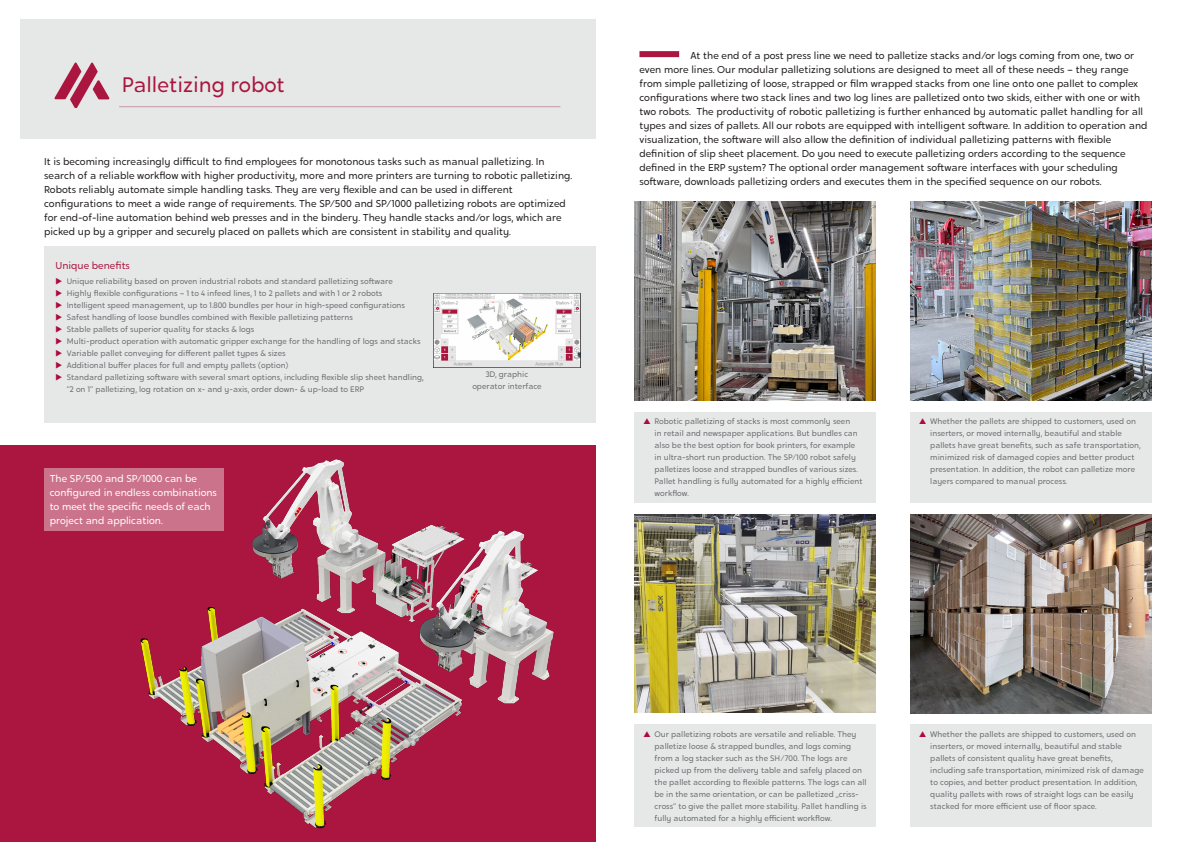
<style>
.page{position:relative;width:1191px;height:842px;background:#fff}
.page>*{position:absolute;margin:0;border:0;box-sizing:border-box;transform-origin:0 0}
.Überschrift_Produktbezeichnung{font:21px "Crossten";letter-spacing:-.005em;color:#aa163f}
.Aufzählung_1{font:10px/14px "Crossten";color:#231f20}
.Bildtext_weiss{font:10px/14px "Crossten";color:#fff}
.Überschrift_magenta{font:10px "Crossten";color:#aa163f}
.Bildtext_dunkelgrau{font:8px/12px "Crossten";color:#6c6d70}
</style>
<div class="page">
<div style="left:0;top:445px;width:595px;height:397px;background:#aa163f"></div>
<div style="left:44px;top:247px;width:551px;height:176px;background:#e5e8e7"></div>
<div style="left:44px;top:469px;width:179px;height:62px;background:#cc738c"></div>
<div style="left:910px;top:412px;width:241px;height:91px;background:#e5e8e7"></div>
<div style="left:639px;top:51px;width:40px;height:6px;background:#aa163f"></div>
<div style="left:635px;top:412px;width:240px;height:91px;background:#e5e8e7"></div>
<img style="left:910px;top:514px;width:241px;height:199px">
<div style="left:910px;top:725px;width:241px;height:102px;background:#e5e8e7"></div>
<div style="left:635px;top:725px;width:240px;height:102px;background:#e5e8e7"></div>
<div style="left:20px;top:20px;width:575px;height:119px;background:#e5e8e7"></div>
<hr style="left:119px;top:106px;width:441px;height:1px;background:#a11a46">
<svg style="left:54px;top:62px;width:55px;height:45px"></svg>
<img style="left:635px;top:514px;width:240px;height:199px">
<img style="left:910px;top:202px;width:241px;height:198px">
<img style="left:635px;top:202px;width:240px;height:198px">
<img style="left:132px;top:459px;width:422px;height:370px">
<img style="left:434px;top:293px;width:146px;height:75px">
<p class="Überschrift_Produktbezeichnung" style="left:122px;top:71px;width:164px">Palletizing robot</p>
<p class="Aufzählung_1" style="left:44px;top:155px;width:530px">It is becoming increasingly difficult to find employees for monotonous tasks such as manual palletizing. In search of a reliable workflow with higher productivity, more and more printers are turning to robotic palletizing.<br>Robots reliably automate simple handling tasks. They are very flexible and can be used in different configurations to meet a wide range of requirements. The SP/500 and SP/1000 palletizing robots are optimized for end-of-line automation behind web presses and in the bindery. They handle stacks and/or logs, which are picked up by a gripper and securely placed on pallets which are consistent in stability and quality.</p>
<p class="Überschrift_magenta" style="left:55px;top:259px;width:76px">Unique benefits</p>
<p class="Bildtext_dunkelgrau" style="left:67px;top:275px;width:327px">Unique reliability based on proven industrial robots and standard palletizing software</p>
<p class="Bildtext_dunkelgrau" style="left:67px;top:287px;width:317px">Highly flexible configurations – 1 to 4 infeed lines, 1 to 2 pallets and with 1 or 2 robots</p>
<p class="Bildtext_dunkelgrau" style="left:67px;top:299px;width:340px">Intelligent speed management, up to 1.800 bundles per hour in high-speed configurations</p>
<p class="Bildtext_dunkelgrau" style="left:67px;top:311px;width:288px">Safest handling of loose bundles combined with flexible palletizing patterns</p>
<p class="Bildtext_dunkelgrau" style="left:67px;top:323px;width:189px">Stable pallets of superior quality for stacks &amp; logs</p>
<p class="Bildtext_dunkelgrau" style="left:67px;top:335px;width:355px">Multi-product operation with automatic gripper exchange for the handling of logs and stacks</p>
<p class="Bildtext_dunkelgrau" style="left:67px;top:347px;width:220px">Variable pallet conveying for different pallet types &amp; sizes</p>
<p class="Bildtext_dunkelgrau" style="left:67px;top:359px;width:223px">Additional buffer places for full and empty pallets (option)</p>
<p class="Bildtext_dunkelgrau" style="left:67px;top:371px;width:358px">Standard palletizing software with several smart options, including flexible slip sheet handling, “2 on 1” palletizing, log rotation on x- and y-axis, order down- &amp; up-load to ERP</p>
<p class="Bildtext_dunkelgrau" style="left:472px;top:369px;width:71px;text-align:center">3D, graphic operator interface</p>
<p class="Bildtext_weiss" style="left:50px;top:471px;width:169px">The SP/500 and SP/1000 can be configured in endless combinations to meet the specific needs of each project and application.</p>
<p class="Aufzählung_1" style="left:639px;top:48px;width:509px;text-indent:51px">At the end of a post press line we need to palletize stacks and/or logs coming from one, two or even more lines. Our modular palletizing solutions are designed to meet all of these needs – they range from simple palletizing of loose, strapped or film wrapped stacks from one line onto one pallet to complex configurations where two stack lines and two log lines are palletized onto two skids, either with one or with two robots. The productivity of robotic palletizing is further enhanced by automatic pallet handling for all types and sizes of pallets. All our robots are equipped with intelligent software. In addition to operation and visualization, the software will also allow the definition of individual palletizing patterns with flexible definition of slip sheet placement. Do you need to execute palletizing orders according to the sequence defined in the ERP system? The optional order management software interfaces with your scheduling software, downloads palletizing orders and executes them in the specified sequence on our robots.</p>
<p class="Bildtext_dunkelgrau" style="left:654px;top:415px;width:209px">Robotic palletizing of stacks is most commonly seen<br>in retail and newspaper applications. But bundles can also be the best option for book printers, for example in ultra-short run production. The SP/100 robot safely palletizes loose and strapped bundles of various sizes.<br>Pallet handling is fully automated for a highly efficient workflow.</p>
<p class="Bildtext_dunkelgrau" style="left:930px;top:415px;width:212px">Whether the pallets are shipped to customers, used on inserters, or moved internally, beautiful and stable pallets have great benefits, such as safe transportation, minimized risk of damaged copies and better product presentation. In addition, the robot can palletize more layers compared to manual process.</p>
<p class="Bildtext_dunkelgrau" style="left:654px;top:728px;width:214px">Our palletizing robots are versatile and reliable. They palletize loose &amp; strapped bundles, and logs coming from a log stacker such as the SH/700. The logs are picked up from the delivery table and safely placed on the pallet according to flexible patterns. The logs can all be in the same orientation, or can be palletized „criss&shy;cross“ to give the pallet more stability. Pallet handling is fully automated for a highly efficient workflow.</p>
<p class="Bildtext_dunkelgrau" style="left:930px;top:728px;width:215px">Whether the pallets are shipped to customers, used on inserters, or moved internally, beautiful and stable pallets of consistent quality have great benefits, including safe transportation, minimized risk of damage to copies, and better product presentation. In addition, quality pallets with rows of straight logs can be easily stacked for more efficient use of floor space.</p>
</div>
